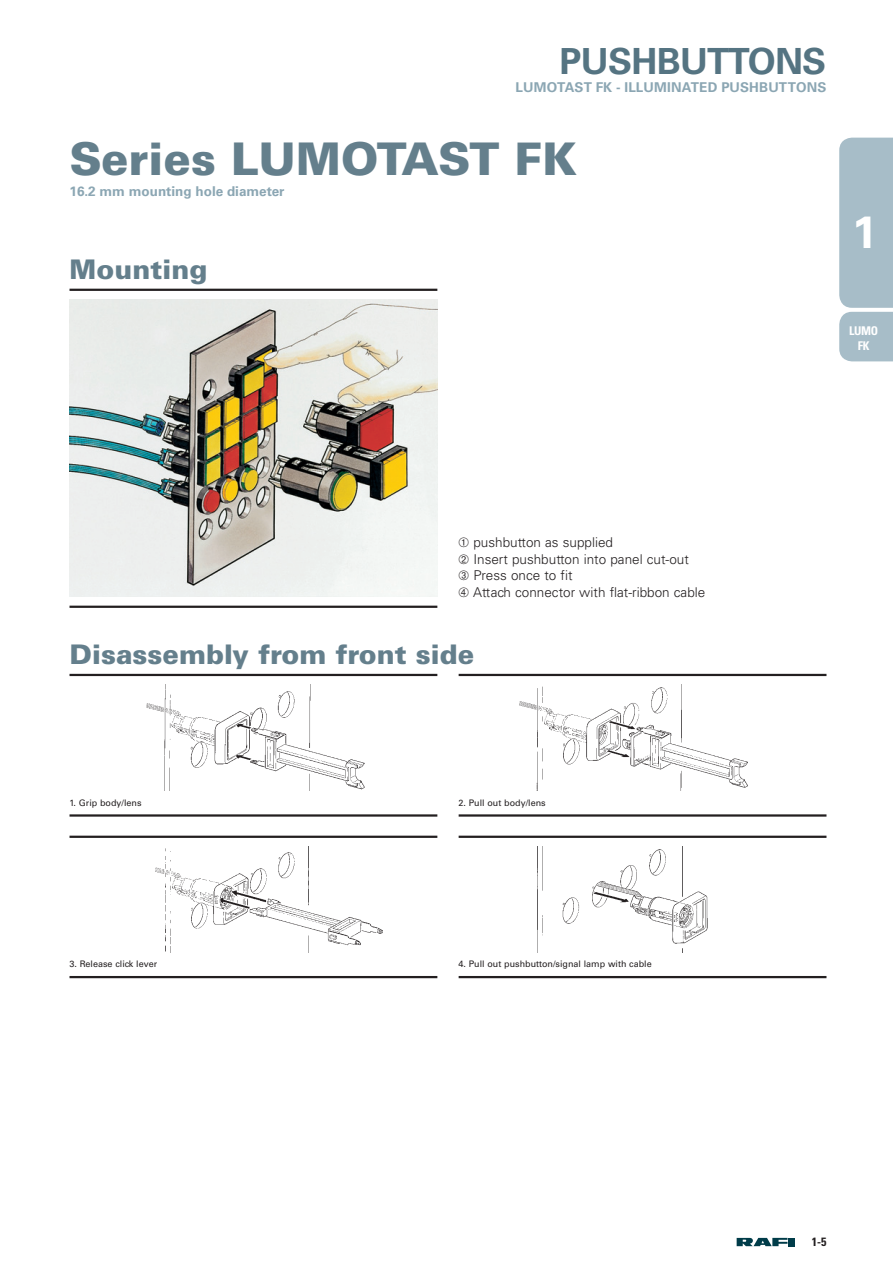
<style>
.page{position:relative;width:893px;height:1265px;background:#fff}
.page>*{position:absolute;margin:0;border:0;box-sizing:border-box;transform-origin:0 0}
.t1{font:900 45px "Univers";color:#647f8c}
.t2{font:700 45px "Univers";color:#fff}
.t3{font:700 36px "Univers";letter-spacing:-.02em;color:#557482}
.t4{font:900 27px "Univers";color:#647f8c}
.t5{font:300 13.5px/16.5px "Univers";color:#231f20}
.t6{font:700 13.5px "Univers LT Std";letter-spacing:.01em;color:#8ba6b3}
.t7{font:700 13.5px "Univers";color:#8ba6b3}
.t8{font:700 condensed 12px/14.4px "Univers";letter-spacing:-.025em;color:#fff;text-align:center}
.t9{font:700 condensed 12px "Univers";color:#231f20}
.t10{font:9px "Univers LT Std";color:#231f20}
</style>
<div class="page">
<svg style="left:737px;top:1237px;width:50px;height:8px"></svg>
<div style="left:788px;top:1237px;width:7px;height:8px;background:#003c49"></div>
<svg style="left:839px;top:138px;width:54px;height:223px;background:#aabfca"></svg>
<hr style="left:70px;top:605px;width:367px;height:3px;background:#231f20">
<img style="left:146px;top:684px;width:219px;height:106px">
<img style="left:519px;top:684px;width:229px;height:106px">
<img style="left:155px;top:846px;width:228px;height:106px">
<img style="left:537px;top:846px;width:171px;height:106px">
<hr style="left:70px;top:288px;width:367px;height:3px;background:#231f20">
<hr style="left:70px;top:814px;width:367px;height:2px;background:#231f20">
<hr style="left:70px;top:673px;width:367px;height:3px;background:#231f20">
<hr style="left:459px;top:814px;width:367px;height:2px;background:#231f20">
<hr style="left:459px;top:673px;width:367px;height:3px;background:#231f20">
<hr style="left:70px;top:975px;width:367px;height:3px;background:#231f20">
<hr style="left:70px;top:835px;width:367px;height:2px;background:#231f20">
<hr style="left:459px;top:975px;width:367px;height:3px;background:#231f20">
<hr style="left:459px;top:835px;width:367px;height:2px;background:#231f20">
<img style="left:70px;top:299px;width:368px;height:297px">
<h2 class="t3" style="left:559px;top:48px;width:268px">PUSHBUTTONS</h2>
<p class="t6" style="left:515px;top:82px;width:312px">LUMOTAST FK - ILLUMINATED PUSHBUTTONS</p>
<h1 class="t1" style="left:70px;top:142px;width:509px">Series LUMOTAST FK</h1>
<p class="t7" style="left:70px;top:186px;width:217px">16.2 mm mounting hole diameter</p>
<h3 class="t4" style="left:70px;top:259px;width:140px">Mounting</h3>
<h1 class="t2" style="left:852px;top:215px;width:27px">1</h1>
<p class="t8" style="left:849px;top:325px;width:31px">LUMO<br>FK</p>
<p class="t5" style="left:473px;top:535px;width:234px">pushbutton as supplied<br>Insert pushbutton into panel cut-out<br>Press once to fit<br>Attach connector with flat-ribbon cable</p>
<h3 class="t4" style="left:70px;top:644px;width:406px">Disassembly from front side</h3>
<p class="t10" style="left:70px;top:799px;width:74px">1. Grip body/lens</p>
<p class="t10" style="left:459px;top:799px;width:89px">2. Pull out body/lens</p>
<p class="t10" style="left:70px;top:960px;width:89px">3. Release click lever</p>
<p class="t10" style="left:459px;top:960px;width:195px">4. Pull out pushbutton/signal lamp with cable</p>
<p class="t9" style="left:812px;top:1237px;width:16px">1-5</p>
</div>
